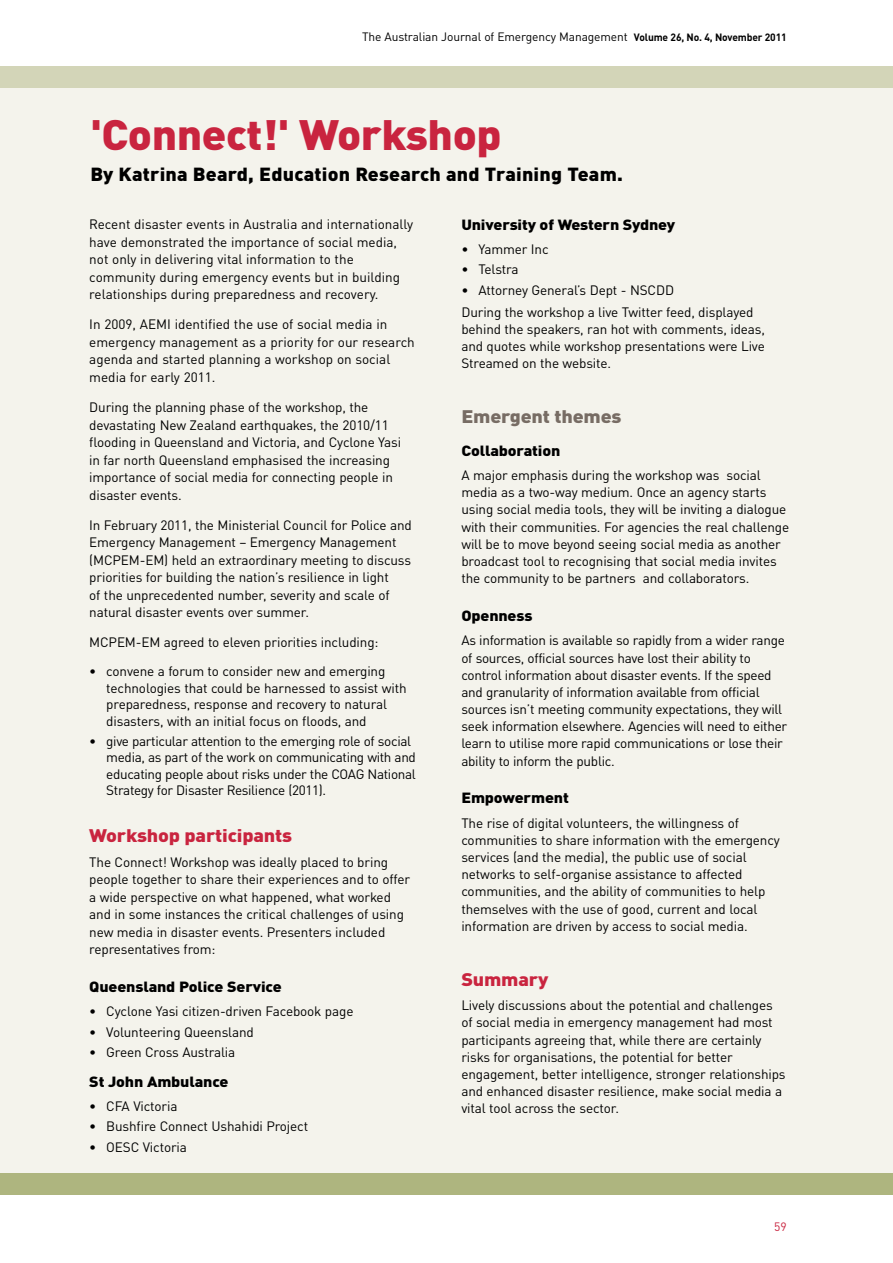
<style>
.page{position:relative;width:893px;height:1263px;background:#fff}
.page>*{position:absolute;margin:0;border:0;box-sizing:border-box;transform-origin:0 0}
.Article_Heading{font:900 42px "DINOT";letter-spacing:-.01em;color:#c9243f;scale:1.05 1}
.Article_Sub_Heading{font:900 18.75px "DINOT";letter-spacing:.01em;color:#000;scale:1.05 1}
.Red_Sub_Heading{font:900 18px "DINOT";letter-spacing:-.01em;color:#c9243f;scale:1.1 1}
.Grey_Sub_Heading{font:900 18px "DINOT";letter-spacing:-.01em;color:#776c64;scale:1.1 1}
.Black_Sub_Heading{font:900 14.7px "DINOT";letter-spacing:-.01em;color:#000;scale:1.1 1}
.Body_Text{font:13.5px/17.1px "DINOT";letter-spacing:-.01em;color:#000}
.t1{font:12px "DINOT";letter-spacing:-.01em;color:#000}
.t2{font:12px "DINOT";color:#c9243f}
.s1{font-weight:700;font-size:10.5px}
</style>
<div class="page">
<div style="left:0;top:66px;width:893px;height:1118px;background:#f4f3ec"></div>
<div style="left:0;top:1174px;width:893px;height:21px;background:#aeb57f"></div>
<div style="left:0;top:66px;width:893px;height:21px;background:#d3d5b8"></div>
<p class="t1" style="left:362px;top:29px;width:426px">The Australian Journal of Emergency Management <span class="s1">Volume 26, No. 4, November 2011</span></p>
<p class="Article_Heading" style="left:90px;top:106px;width:393px">'Connect!' Workshop</p>
<p class="Article_Sub_Heading" style="left:90px;top:161px;width:509px">By Katrina Beard, Education Research and Training Team.</p>
<p class="Body_Text" style="left:89px;top:215px;width:325px">Recent disaster events in Australia and internationally have demonstrated the importance of social media, not only in delivering vital information to the community during emergency events but in building relationships during preparedness and recovery.</p>
<p class="Body_Text" style="left:89px;top:316px;width:327px">In 2009, AEMI identified the use of social media in emergency management as a priority for our research agenda and started planning a workshop on social media for early 2011.</p>
<p class="Body_Text" style="left:89px;top:398px;width:313px">During the planning phase of the workshop, the devastating New Zealand earthquakes, the 2010/11 flooding in Queensland and Victoria, and Cyclone Yasi in far north Queensland emphasised the increasing importance of social media for connecting people in disaster events.</p>
<p class="Body_Text" style="left:89px;top:516px;width:324px">In February 2011, the Ministerial Council for Police and Emergency Management – Emergency Management (MCPEM-EM) held an extraordinary meeting to discuss priorities for building the nation’s resilience in light<br>of the unprecedented number, severity and scale of natural disaster events over summer.</p>
<p class="Body_Text" style="left:89px;top:634px;width:291px">MCPEM-EM agreed to eleven priorities including:</p>
<p class="Body_Text" style="left:106px;top:663px;width:302px;line-height:16.4px;text-indent:-17px">• convene a forum to consider new and emerging technologies that could be harnessed to assist with preparedness, response and recovery to natural disasters, with an initial focus on floods, and</p>
<p class="Body_Text" style="left:106px;top:733px;width:311px;line-height:16.4px;text-indent:-17px">• give particular attention to the emerging role of social media, as part of the work on communicating with and educating people about risks under the COAG National Strategy for Disaster Resilience (2011).</p>
<p class="Red_Sub_Heading" style="left:89px;top:823px;width:186px">Workshop participants</p>
<p class="Body_Text" style="left:89px;top:853px;width:322px">The Connect! Workshop was ideally placed to bring people together to share their experiences and to offer a wide perspective on what happened, what worked and in some instances the critical challenges of using new media in disaster events. Presenters included representatives from:</p>
<p class="Black_Sub_Heading" style="left:89px;top:977px;width:176px">Queensland Police Service</p>
<p class="Body_Text" style="left:89px;top:1002px;width:266px">• Cyclone Yasi citizen-driven Facebook page</p>
<p class="Body_Text" style="left:89px;top:1023px;width:166px">• Volunteering Queensland</p>
<p class="Body_Text" style="left:89px;top:1043px;width:148px">• Green Cross Australia</p>
<p class="Black_Sub_Heading" style="left:89px;top:1071px;width:128px">St John Ambulance</p>
<p class="Body_Text" style="left:89px;top:1097px;width:90px">• CFA Victoria</p>
<p class="Body_Text" style="left:89px;top:1117px;width:220px">• Bushfire Connect Ushahidi Project</p>
<p class="Body_Text" style="left:89px;top:1138px;width:99px">• OESC Victoria</p>
<p class="Black_Sub_Heading" style="left:461px;top:215px;width:196px">University of Western Sydney</p>
<p class="Body_Text" style="left:461px;top:240px;width:89px">• Yammer Inc</p>
<p class="Body_Text" style="left:461px;top:260px;width:59px">• Telstra</p>
<p class="Body_Text" style="left:461px;top:282px;width:214px">• Attorney General’s Dept - NSCDD</p>
<p class="Body_Text" style="left:461px;top:303px;width:305px">During the workshop a live Twitter feed, displayed behind the speakers, ran hot with comments, ideas, and quotes while workshop presentations were Live Streamed on the website.</p>
<p class="Grey_Sub_Heading" style="left:461px;top:405px;width:147px">Emergent themes</p>
<p class="Black_Sub_Heading" style="left:461px;top:440px;width:92px">Collaboration</p>
<p class="Body_Text" style="left:461px;top:466px;width:329px">A major emphasis during the workshop was social media as a two-way medium. Once an agency starts using social media tools, they will be inviting a dialogue with their communities. For agencies the real challenge will be to move beyond seeing social media as another broadcast tool to recognising that social media invites the community to be partners and collaborators.</p>
<p class="Black_Sub_Heading" style="left:461px;top:606px;width:66px">Openness</p>
<p class="Body_Text" style="left:461px;top:632px;width:327px">As information is available so rapidly from a wider range of sources, official sources have lost their ability to control information about disaster events. If the speed and granularity of information available from official sources isn’t meeting community expectations, they will seek information elsewhere. Agencies will need to either learn to utilise more rapid communications or lose their ability to inform the public.</p>
<p class="Black_Sub_Heading" style="left:461px;top:788px;width:99px">Empowerment</p>
<p class="Body_Text" style="left:461px;top:814px;width:320px">The rise of digital volunteers, the willingness of communities to share information with the emergency services (and the media), the public use of social networks to self-organise assistance to affected communities, and the ability of communities to help themselves with the use of good, current and local information are driven by access to social media.</p>
<p class="Red_Sub_Heading" style="left:461px;top:967px;width:80px">Summary</p>
<p class="Body_Text" style="left:461px;top:997px;width:326px">Lively discussions about the potential and challenges of social media in emergency management had most participants agreeing that, while there are certainly risks for organisations, the potential for better engagement, better intelligence, stronger relationships and enhanced disaster resilience, make social media a vital tool across the sector.</p>
<p class="t2" style="left:774px;top:1219px;width:14px">59</p>
</div>
